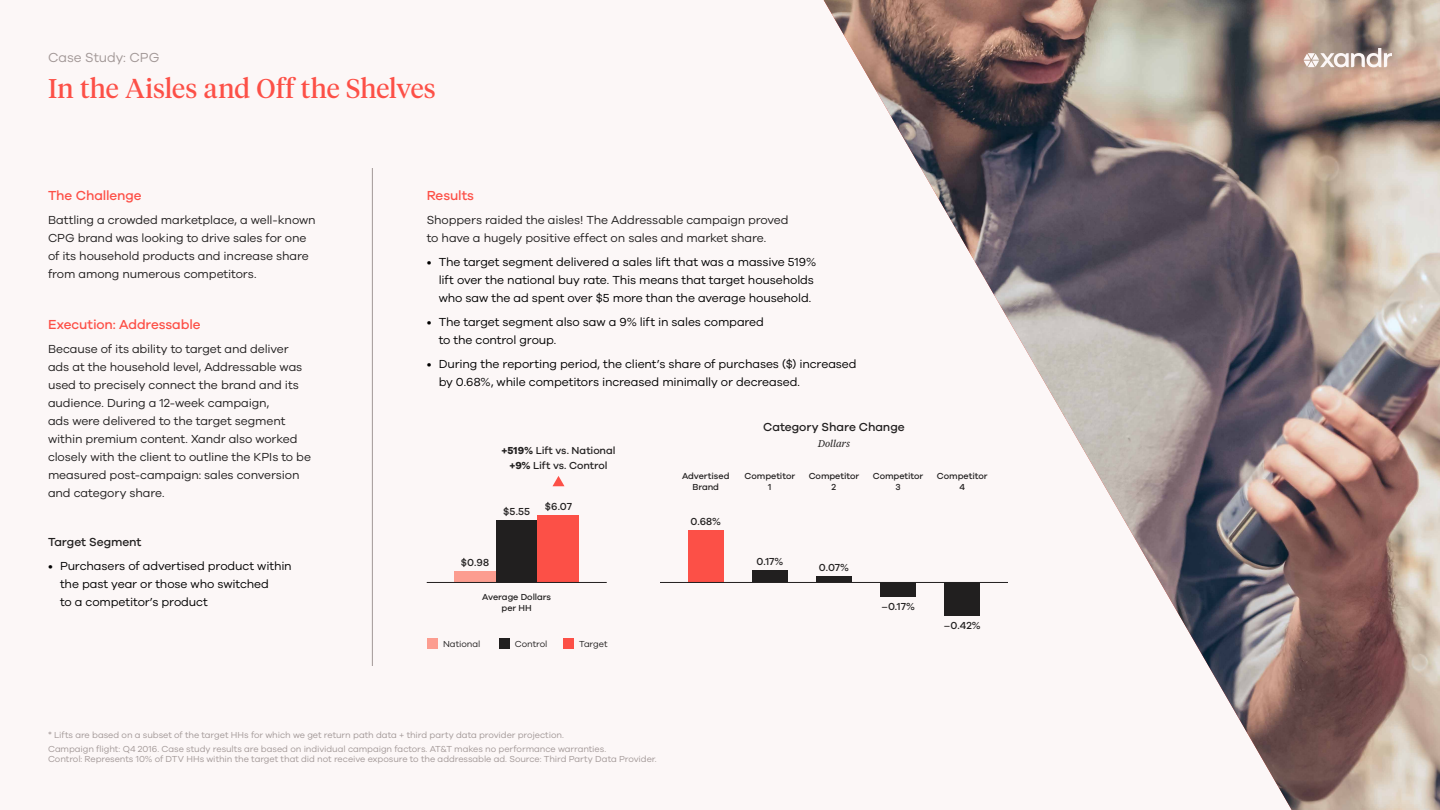
<style>
.page{position:relative;width:1440px;height:810px;background:#fcf7f7}
.page>*{position:absolute;margin:0;border:0;box-sizing:border-box;transform-origin:0 0}
.t1{font:27px "Tiempos Headline";letter-spacing:.005em;color:#fc5047}
.t2{font:500 13.5px "Galano Grotesque";letter-spacing:-.01em;color:#fc5047}
.t3{font:13.5px "Galano Grotesque";letter-spacing:-.005em;color:#a29897}
.t4{font:12px/18px "Galano Grotesque";letter-spacing:-.01em;color:#211f1f}
.t5{font:12px/18px "Galano Grotesque";letter-spacing:-.01em;color:#000}
.t6{font:500 12px "Galano Grotesque";letter-spacing:-.005em;color:#211f1f}
.t7{font:500 10.5px/15px "Galano Grotesque";letter-spacing:-.01em;color:#211f1f;text-align:center}
.t8{font:italic 9.75px "Tiempos Text";letter-spacing:-.005em;color:#211f1f}
.t9{font:9px/13.5px "Galano Grotesque";letter-spacing:-.01em;color:#a29897}
.t10{font:500 9px/10.5px "Galano Grotesque";letter-spacing:-.005em;color:#211f1f;text-align:center}
.t11{font:9px "Galano Grotesque";letter-spacing:-.01em;color:#211f1f}
.s1{font-weight:700}
</style>
<div class="page">
<hr style="left:372px;top:168px;width:1px;height:498px;background:#a29897">
<img style="left:824px;top:0;width:616px;height:810px">
<div style="left:454px;top:571px;width:42px;height:11px;background:#fc9d90"></div>
<div style="left:496px;top:520px;width:42px;height:62px;background:#211f1f"></div>
<div style="left:538px;top:515px;width:41px;height:67px;background:#fc5047"></div>
<div style="left:688px;top:530px;width:35px;height:52px;background:#fc5047"></div>
<div style="left:752px;top:570px;width:36px;height:12px;background:#211f1f"></div>
<div style="left:816px;top:576px;width:36px;height:6px;background:#211f1f"></div>
<div style="left:880px;top:582px;width:36px;height:15px;background:#211f1f"></div>
<div style="left:945px;top:582px;width:35px;height:34px;background:#211f1f"></div>
<div style="left:427px;top:638px;width:11px;height:11px;background:#fc9d90"></div>
<div style="left:499px;top:638px;width:11px;height:11px;background:#211f1f"></div>
<div style="left:563px;top:638px;width:11px;height:11px;background:#fc5047"></div>
<svg style="left:553px;top:476px;width:12px;height:10px"></svg>
<hr style="left:427px;top:582px;width:180px;height:1px;background:#211f1f">
<hr style="left:660px;top:582px;width:348px;height:1px;background:#211f1f">
<svg style="left:1304px;top:48px;width:88px;height:19px"></svg>
<p class="t3" style="left:48px;top:49px;width:113px">Case Study: CPG</p>
<h1 class="t1" style="left:48px;top:70px;width:389px">In the Aisles and Off the Shelves</h1>
<p class="t2" style="left:48px;top:187px;width:95px">The Challenge</p>
<p class="t4" style="left:48px;top:210px;width:269px">Battling a crowded marketplace, a well-known CPG brand was looking to drive sales for one of its household products and increase share from among numerous competitors.</p>
<p class="t2" style="left:48px;top:316px;width:154px">Execution: Addressable</p>
<p class="t4" style="left:48px;top:339px;width:265px">Because of its ability to target and deliver ads at the household level, Addressable was used to precisely connect the brand and its audience. During a 12-week campaign,<br>ads were delivered to the target segment within premium content. Xandr also worked closely with the client to outline the KPIs to be measured post-campaign: sales conversion and category share.</p>
<p class="t6" style="left:48px;top:535px;width:95px">Target Segment</p>
<p class="t5" style="left:60px;top:557px;width:233px;text-indent:-12px">• Purchasers of advertised product within the past year or those who switched<br>to a competitor’s product</p>
<p class="t2" style="left:427px;top:187px;width:49px">Results</p>
<p class="t4" style="left:427px;top:210px;width:363px">Shoppers raided the aisles! The Addressable campaign proved to have a hugely positive effect on sales and market share.</p>
<p class="t5" style="left:439px;top:252px;width:379px;text-indent:-12px">• The target segment delivered a sales lift that was a massive 519% lift over the national buy rate. This means that target households who saw the ad spent over $5 more than the average household.</p>
<p class="t5" style="left:439px;top:312px;width:327px;text-indent:-12px">• The target segment also saw a 9% lift in sales compared to the control group.</p>
<p class="t5" style="left:439px;top:354px;width:419px;text-indent:-12px">• During the reporting period, the client’s share of purchases ($) increased by 0.68%, while competitors increased minimally or decreased.</p>
<p class="t7" style="left:502px;top:442px;width:115px"><span class="s1">+519%</span> Lift vs. National <span class="s1">+9%</span> Lift vs. Control</p>
<p class="t7" style="left:503px;top:503px;width:28px">$5.55</p>
<p class="t7" style="left:545px;top:499px;width:29px">$6.07</p>
<p class="t7" style="left:461px;top:555px;width:30px">$0.98</p>
<p class="t10" style="left:482px;top:592px;width:70px">Average Dollars per HH</p>
<p class="t11" style="left:443px;top:638px;width:39px">National</p>
<p class="t11" style="left:515px;top:638px;width:34px">Control</p>
<p class="t11" style="left:579px;top:638px;width:30px">Target</p>
<p class="t6" style="left:763px;top:420px;width:143px">Category Share Change</p>
<p class="t8" style="left:818px;top:437px;width:34px">Dollars</p>
<p class="t10" style="left:682px;top:470px;width:49px">Advertised<br>Brand</p>
<p class="t10" style="left:745px;top:470px;width:52px">Competitor<br>1</p>
<p class="t10" style="left:809px;top:470px;width:52px">Competitor<br>2</p>
<p class="t10" style="left:873px;top:470px;width:52px">Competitor<br>3</p>
<p class="t7" style="left:691px;top:513px;width:32px">0.68%</p>
<p class="t7" style="left:756px;top:554px;width:28px">0.17%</p>
<p class="t7" style="left:819px;top:560px;width:32px">0.07%</p>
<p class="t7" style="left:881px;top:598px;width:35px">–0.17%</p>
<p class="t10" style="left:937px;top:470px;width:52px">Competitor<br>4</p>
<p class="t7" style="left:944px;top:617px;width:38px">–0.42%</p>
<p class="t9" style="left:48px;top:728px;width:560px">* Lifts are based on a subset of the target HHs for which we get return path data + third party data provider projection.<br>Campaign flight: Q4 2016. Case study results are based on individual campaign factors. AT&amp;T makes no performance warranties.</p>
<p class="t9" style="left:48px;top:752px;width:610px">Control: Represents 10% of DTV HHs within the target that did not receive exposure to the addressable ad. Source: Third Party Data Provider.</p>
</div>
